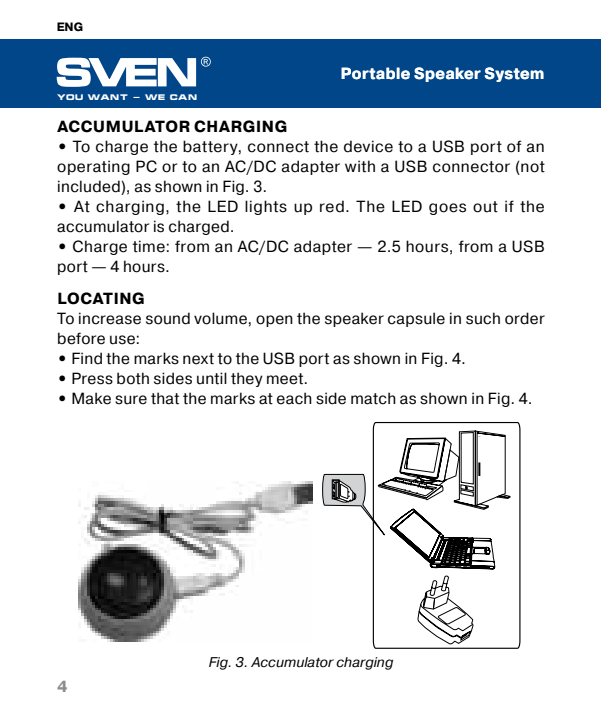
<style>
.page{position:relative;width:601px;height:715px;background:#fff}
.page>*{position:absolute;margin:0;border:0;box-sizing:border-box;transform-origin:0 0}
.t1{font:16px/20px "Pragmatica";letter-spacing:.025em;color:#000}
.t2{font:16px/20px "Pragmatica";letter-spacing:.045em;color:#000}
.t3{font:700 16px "Pragmatica";letter-spacing:.04em;color:#000}
.t4{font:700 16px "Pragmatica";letter-spacing:.025em;color:#fff}
.t5{font:700 16px "Pragmatica";color:#8a8c8e}
.t6{font:italic 14px "Pragmatica";color:#000}
.t7{font:700 12px "Pragmatica";color:#000}
.t8{font:700 8px "Micra";color:#fff;scale:1.04 1}
.s1{font-weight:700}
</style>
<div class="page">
<div style="left:0;top:40px;width:601px;height:68px;background:#004689"></div>
<svg style="left:57px;top:57px;width:154px;height:30px"></svg>
<svg style="left:372px;top:422px;width:148px;height:226px"></svg>
<img style="left:78px;top:481px;width:235px;height:160px">
<svg style="left:322px;top:430px;width:189px;height:214px"></svg>
<p class="t7" style="left:57px;top:19px;width:28px">ENG</p>
<p class="t8" style="left:57px;top:92px;width:137px">YOU WANT - WE CAN</p>
<p class="t4" style="left:341px;top:63px;width:205px">Portable Speaker System</p>
<p class="t3" style="left:57px;top:116px;width:231px">ACCUMULATOR CHARGING</p>
<p class="t1" style="left:57px;top:137px;width:489px;text-align:justify"><span class="s1">•</span> To charge the battery, connect the device to a USB port of an operating PC or to an AC/DC adapter with a USB connector (not included), as shown in Fig. 3.</p>
<p class="t2" style="left:57px;top:197px;width:489px"><span class="s1">•</span> At charging, the LED lights up red. The LED goes out if the accumulator is charged.</p>
<p class="t1" style="left:57px;top:237px;width:489px"><span class="s1">•</span> Charge time: from an AC/DC adapter — 2.5 hours, from a USB port — 4 hours.</p>
<p class="t3" style="left:57px;top:288px;width:89px">LOCATING</p>
<p class="t1" style="left:57px;top:309px;width:489px">To increase sound volume, open the speaker capsule in such order before use:</p>
<p class="t1" style="left:57px;top:349px;width:410px"><span class="s1">•</span> Find the marks next to the USB port as shown in Fig. 4.</p>
<p class="t1" style="left:57px;top:369px;width:253px"><span class="s1">•</span> Press both sides until they meet.</p>
<p class="t1" style="left:57px;top:389px;width:477px"><span class="s1">•</span> Make sure that the marks at each side match as shown in Fig. 4.</p>
<p class="t5" style="left:57px;top:676px;width:12px">4</p>
<p class="t6" style="left:209px;top:653px;width:186px">Fig. 3. Accumulator charging</p>
</div>
